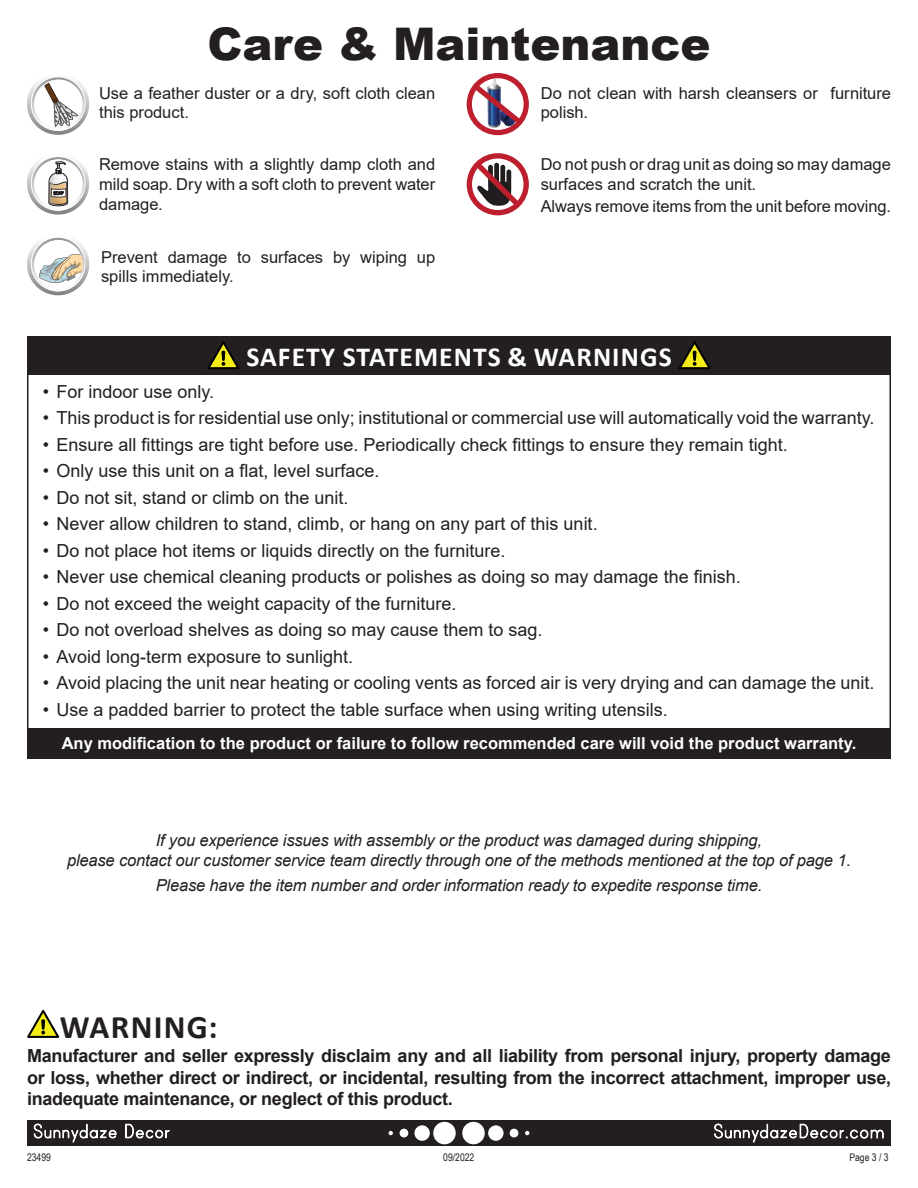
<style>
.page{position:relative;width:918px;height:1188px;background:#fff}
.page>*{position:absolute;margin:0;border:0;box-sizing:border-box;transform-origin:0 0}
.t1{font:900 45px "Arial";color:#231f20}
.t2{font:700 33px "Calibri";letter-spacing:.04em;color:#231f20}
.t3{font:700 27.6px "Calibri";letter-spacing:.04em;color:#fff}
.t4{font:18px "Arial";color:#231f20}
.t5{font:700 18px/21.6px "Arial";letter-spacing:-.02em;color:#231f20;text-align:justify}
.t6{font:16.5px/19.8px "Arial";color:#231f20}
.t7{font:italic 16.5px/19.8px "Arial";letter-spacing:-.01em;color:#231f20;text-align:center}
.t8{font:700 16.5px "Arial";color:#fff}
.t9{font:10.5px "Arial Narrow";color:#231f20}
</style>
<div class="page">
<div style="left:27px;top:1120px;width:864px;height:26px;background:#231f20"></div>
<div style="left:462px;top:1122px;width:23px;height:22px;background:#fff;border-radius:50%"></div>
<div style="left:488px;top:1125px;width:16px;height:16px;background:#fff;border-radius:50%"></div>
<div style="left:510px;top:1129px;width:8px;height:8px;background:#fff;border-radius:50%"></div>
<svg style="left:525px;top:1131px;width:4px;height:4px"></svg>
<div style="left:433px;top:1122px;width:23px;height:22px;background:#fff;border-radius:50%"></div>
<div style="left:414px;top:1125px;width:16px;height:16px;background:#fff;border-radius:50%"></div>
<div style="left:400px;top:1129px;width:8px;height:8px;background:#fff;border-radius:50%"></div>
<svg style="left:389px;top:1131px;width:4px;height:4px"></svg>
<svg style="left:34px;top:1123px;width:83px;height:20px"></svg>
<svg style="left:125px;top:1124px;width:45px;height:15px"></svg>
<svg style="left:714px;top:1123px;width:170px;height:20px"></svg>
<svg style="left:27px;top:1010px;width:32px;height:28px"></svg>
<div style="left:27px;top:728px;width:864px;height:31px;background:#231f20"></div>
<div style="left:27px;top:336px;width:864px;height:38px;background:#231f20"></div>
<svg style="left:207px;top:341px;width:32px;height:28px"></svg>
<svg style="left:679px;top:341px;width:32px;height:28px"></svg>
<svg style="left:31px;top:77px;width:54px;height:54px"></svg>
<svg style="left:28px;top:77px;width:54px;height:51px"></svg>
<svg style="left:31px;top:156px;width:54px;height:55px"></svg>
<svg style="left:28px;top:156px;width:54px;height:51px"></svg>
<svg style="left:467px;top:73px;width:62px;height:62px"></svg>
<svg style="left:467px;top:153px;width:62px;height:62px"></svg>
<svg style="left:31px;top:237px;width:54px;height:54px"></svg>
<svg style="left:28px;top:237px;width:55px;height:51px"></svg>
<svg style="left:282px;top:374px;width:18px;height:1px"></svg>
<p class="t1" style="left:207px;top:11px;width:505px">Care &amp; Maintenance</p>
<p class="t6" style="left:99px;top:83px;width:338px">Use a feather duster or a dry, soft cloth clean this product.</p>
<p class="t6" style="left:99px;top:155px;width:338px;text-align:justify">Remove stains with a slightly damp cloth and mild soap. Dry with a soft cloth to prevent water damage.</p>
<p class="t6" style="left:101px;top:247px;width:336px">Prevent damage to surfaces by wiping up spills immediately.</p>
<p class="t6" style="left:541px;top:83px;width:352px">Do not clean with harsh cleansers or furniture polish.</p>
<p class="t6" style="left:541px;top:155px;width:352px">Do not push or drag unit as doing so may damage surfaces and scratch the unit.</p>
<p class="t6" style="left:541px;top:196px;width:352px">Always remove items from the unit before moving.</p>
<p class="t3" style="left:246px;top:338px;width:427px">SAFETY STATEMENTS &amp; WARNINGS</p>
<p class="t4" style="left:43px;top:379px;width:173px">• For indoor use only.</p>
<p class="t4" style="left:43px;top:406px;width:833px">• This product is for residential use only; institutional or commercial use will automatically void the warranty.</p>
<p class="t4" style="left:43px;top:432px;width:746px">• Ensure all fittings are tight before use. Periodically check fittings to ensure they remain tight.</p>
<p class="t4" style="left:43px;top:459px;width:338px">• Only use this unit on a flat, level surface.</p>
<p class="t4" style="left:43px;top:485px;width:307px">• Do not sit, stand or climb on the unit.</p>
<p class="t4" style="left:43px;top:512px;width:556px">• Never allow children to stand, climb, or hang on any part of this unit.</p>
<p class="t4" style="left:43px;top:538px;width:464px">• Do not place hot items or liquids directly on the furniture.</p>
<p class="t4" style="left:43px;top:565px;width:699px">• Never use chemical cleaning products or polishes as doing so may damage the finish.</p>
<p class="t4" style="left:43px;top:591px;width:415px">• Do not exceed the weight capacity of the furniture.</p>
<p class="t4" style="left:43px;top:618px;width:501px">• Do not overload shelves as doing so may cause them to sag.</p>
<p class="t4" style="left:43px;top:644px;width:312px">• Avoid long-term exposure to sunlight.</p>
<p class="t4" style="left:43px;top:671px;width:833px">• Avoid placing the unit near heating or cooling vents as forced air is very drying and can damage the unit.</p>
<p class="t4" style="left:43px;top:697px;width:626px">• Use a padded barrier to protect the table surface when using writing utensils.</p>
<p class="t8" style="left:62px;top:731px;width:796px">Any modification to the product or failure to follow recommended care will void the product warranty.</p>
<p class="t7" style="left:67px;top:831px;width:785px">If you experience issues with assembly or the product was damaged during shipping,<br>please contact our customer service team directly through one of the methods mentioned at the top of page 1.</p>
<p class="t7" style="left:156px;top:876px;width:608px">Please have the item number and order information ready to expedite response time.</p>
<p class="t2" style="left:60px;top:1004px;width:159px">WARNING:</p>
<p class="t5" style="left:27px;top:1045px;width:866px">Manufacturer and seller expressly disclaim any and all liability from personal injury, property damage or loss, whether direct or indirect, or incidental, resulting from the incorrect attachment, improper use, inadequate maintenance, or neglect of this product.</p>
<p class="t9" style="left:27px;top:1150px;width:25px">23499</p>
<p class="t9" style="left:443px;top:1150px;width:33px">09/2022</p>
<p class="t9" style="left:849px;top:1150px;width:41px">Page 3 / 3</p>
</div>
